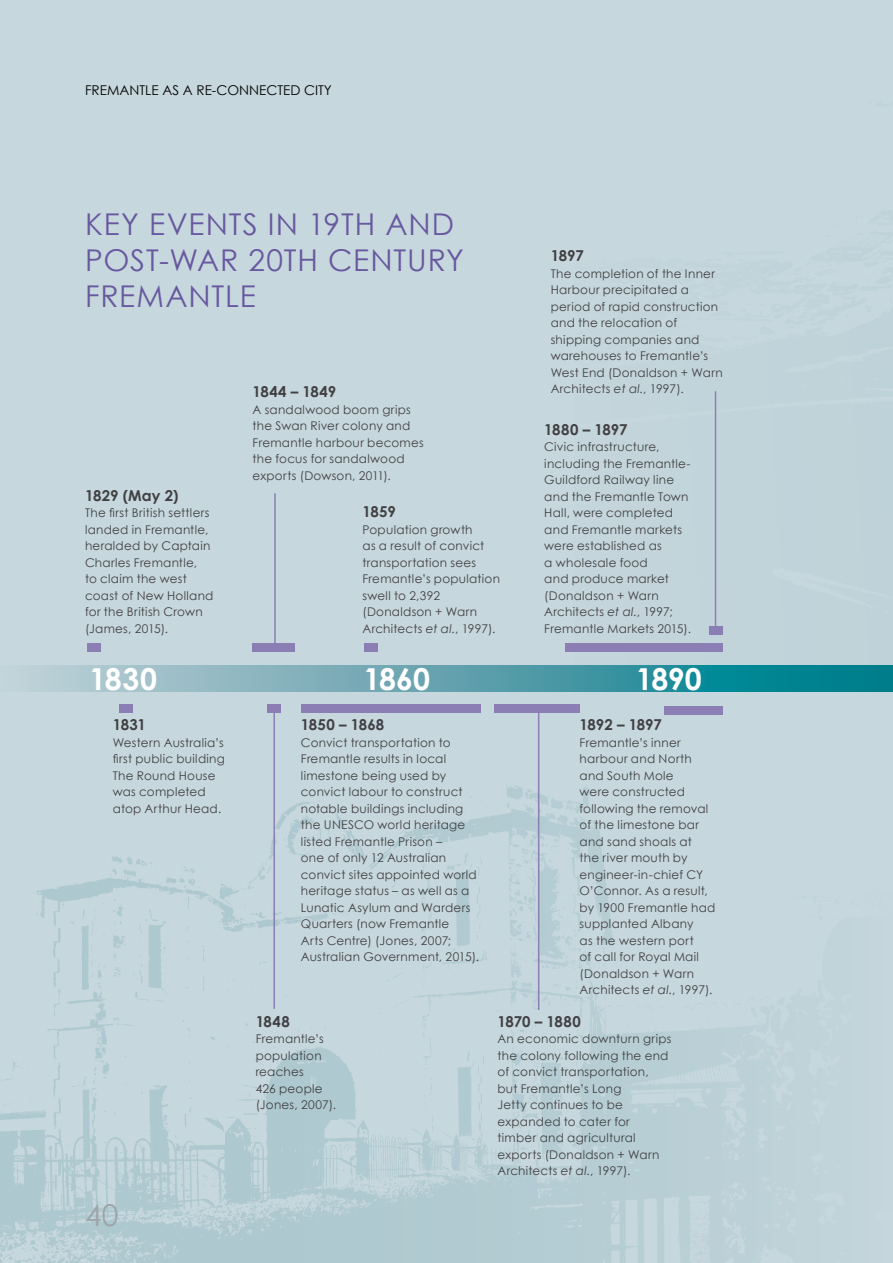
<style>
.page{position:relative;width:893px;height:1263px;background:#c6d7dd}
.page>*{position:absolute;margin:0;border:0;box-sizing:border-box;transform-origin:0 0}
.t1{font:700 30.15px "Century Gothic";color:#fff}
.t2{font:30px/36px "Century Gothic";letter-spacing:.03em;color:#68589f}
.t3{font:30px "Century Gothic";color:#9ea5a9}
.t4{font:700 15px "Century Gothic";color:#414042}
.t5{font:13.5px "Century Gothic";color:#000}
.t6{font:12px/16.5px "Century Gothic";letter-spacing:.02em;color:#414042}
.s1{font-style:italic}
</style>
<div class="page">
<img style="left:0;top:749px;width:734px;height:514px">
<svg style="left:34px;top:666px;width:859px;height:25px;background:#58a1ad"></svg>
<div style="left:301px;top:704px;width:179px;height:8px;background:#8b7eb5"></div>
<div style="left:119px;top:704px;width:14px;height:8px;background:#8b7eb5"></div>
<div style="left:87px;top:643px;width:14px;height:9px;background:#8b7eb5"></div>
<div style="left:253px;top:643px;width:42px;height:9px;background:#8b7eb5"></div>
<div style="left:709px;top:626px;width:13px;height:8px;background:#8b7eb5"></div>
<div style="left:364px;top:643px;width:13px;height:9px;background:#8b7eb5"></div>
<div style="left:495px;top:704px;width:85px;height:8px;background:#8b7eb5"></div>
<div style="left:664px;top:706px;width:58px;height:9px;background:#8b7eb5"></div>
<div style="left:565px;top:643px;width:157px;height:9px;background:#8b7eb5"></div>
<hr style="left:274px;top:493px;width:2px;height:152px;background:#8b7eb5">
<hr style="left:538px;top:708px;width:1px;height:302px;background:#8b7eb5">
<hr style="left:715px;top:391px;width:1px;height:239px;background:#8b7eb5">
<hr style="left:273px;top:710px;width:2px;height:299px;background:#8b7eb5">
<div style="left:267px;top:704px;width:14px;height:8px;background:#8b7eb5"></div>
<p class="t5" style="left:85px;top:81px;width:248px">fremantle as a re-connected city</p>
<h2 class="t2" style="left:85px;top:206px;width:380px;text-indent:144px">TS IN 19TH AND<br>POST-WAR 20TH CENTURY<br>FREMANTLE</h2>
<h2 class="t2" style="left:85px;top:206px;width:84px">KEY EVEN</h2>
<p class="t4" style="left:85px;top:484px;width:95px">1829 (May 2)</p>
<p class="t6" style="left:85px;top:504px;width:130px">The first British settlers landed in Fremantle, heralded by Captain<br>Charles Fremantle,<br>to claim the west coast of New Holland for the British Crown (James, 2015).</p>
<p class="t4" style="left:253px;top:381px;width:85px">1844 – 1849</p>
<p class="t6" style="left:253px;top:401px;width:173px">A sandalwood boom grips the Swan River colony and<br>Fremantle harbour becomes the focus for sandalwood exports (Dowson, 2011).</p>
<p class="t4" style="left:362px;top:500px;width:35px">1859</p>
<p class="t6" style="left:362px;top:521px;width:139px">Population growth<br>as a result of convict transportation sees<br>Fremantle’s population swell to 2,392 (Donaldson + Warn<br>Architects <span class="s1">et al.</span>, 1997).</p>
<p class="t4" style="left:551px;top:244px;width:35px">1897</p>
<p class="t6" style="left:551px;top:265px;width:174px">The completion of the Inner<br>Harbour precipitated a period of rapid construction and the relocation of shipping companies and warehouses to Fremantle’s<br>West End (Donaldson + Warn<br>Architects <span class="s1">et al.</span>, 1997).</p>
<p class="t4" style="left:544px;top:418px;width:85px">1880 – 1897</p>
<p class="t6" style="left:544px;top:438px;width:148px">Civic infrastructure, including the Fremantle-<br>Guildford Railway line and the Fremantle Town<br>Hall, were completed and Fremantle markets were established as<br>a wholesale food<br>and produce market (Donaldson + Warn<br>Architects <span class="s1">et al.</span>, 1997;<br>Fremantle Markets 2015).</p>
<h1 class="t1" style="left:89px;top:656px;width:69px">1830</h1>
<h1 class="t1" style="left:364px;top:656px;width:68px">1860</h1>
<h1 class="t1" style="left:636px;top:656px;width:68px">1890</h1>
<p class="t4" style="left:113px;top:713px;width:35px">1831</p>
<p class="t6" style="left:113px;top:734px;width:114px">Western Australia’s first public building<br>The Round House was completed atop Arthur Head.</p>
<h2 class="t3" style="left:85px;top:1194px;width:35px">40</h2>
<p class="t4" style="left:301px;top:713px;width:85px">1850 – 1868</p>
<p class="t6" style="left:301px;top:734px;width:180px">Convict transportation to<br>Fremantle results in local limestone being used by convict labour to construct notable buildings including the UNESCO world heritage listed Fremantle Prison –<br>one of only 12 Australian convict sites appointed world heritage status – as well as a<br>Lunatic Asylum and Warders<br>Quarters (now Fremantle<br>Arts Centre) (Jones, 2007;<br>Australian Government, 2015).</p>
<p class="t4" style="left:256px;top:1010px;width:36px">1848</p>
<p class="t6" style="left:256px;top:1030px;width:82px">Fremantle’s population reaches<br>426 people (Jones, 2007).</p>
<p class="t4" style="left:580px;top:713px;width:84px">1892 – 1897</p>
<p class="t6" style="left:580px;top:734px;width:137px">Fremantle’s inner harbour and North and South Mole<br>were constructed following the removal of the limestone bar and sand shoals at<br>the river mouth by engineer-in-chief CY<br>O’Connor. As a result, by 1900 Fremantle had supplanted Albany<br>as the western port<br>of call for Royal Mail (Donaldson + Warn<br>Architects <span class="s1">et al.</span>, 1997).</p>
<p class="t4" style="left:497px;top:1010px;width:85px">1870 – 1880</p>
<p class="t6" style="left:497px;top:1030px;width:175px">An economic downturn grips the colony following the end of convict transportation, but Fremantle’s Long<br>Jetty continues to be expanded to cater for timber and agricultural exports (Donaldson + Warn<br>Architects <span class="s1">et al.</span>, 1997).</p>
</div>
